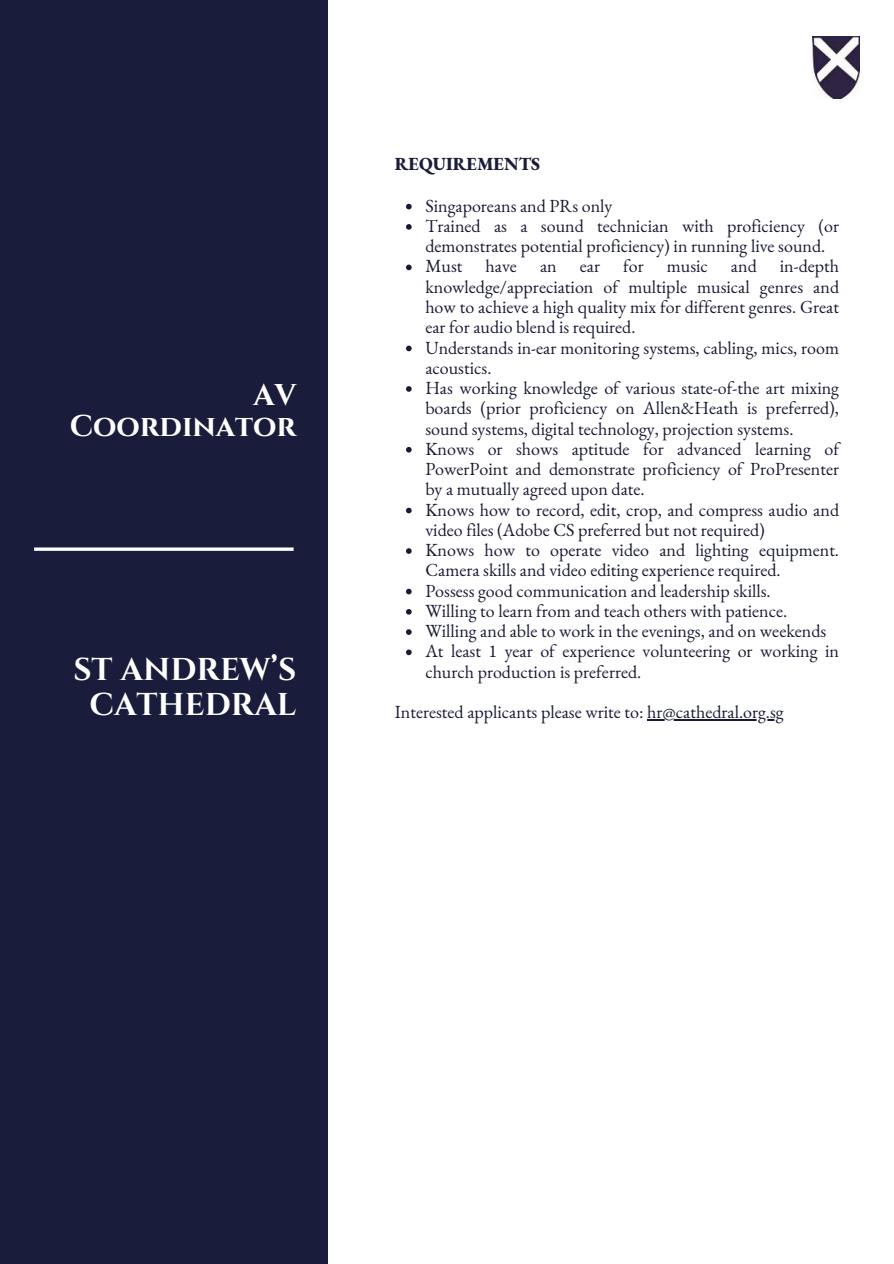
<style>
.page{position:relative;width:894px;height:1264px;background:#fff}
.page>*{position:absolute;margin:0;border:0;box-sizing:border-box;transform-origin:0 0}
.t1{font:700 31.5px/34.8px "Cinzel";color:#fff;text-align:center}
.t2{font:700 30px/30.3px "Cinzel";color:#fff;text-align:right}
.t3{font:18px/20.2px "EB Garamond";color:#181a33}
.t4{font:800 18px "EB Garamond";color:#1a1c3a}
</style>
<div class="page">
<div style="left:0;top:0;width:328px;height:1263px;background:#191c3a"></div>
<svg style="left:34px;top:547px;width:259px;height:4px"></svg>
<img style="left:812px;top:37px;width:47px;height:62px">
<svg style="left:406px;top:204px;width:5px;height:5px"></svg>
<svg style="left:406px;top:224px;width:5px;height:6px"></svg>
<svg style="left:406px;top:264px;width:5px;height:6px"></svg>
<svg style="left:406px;top:345px;width:5px;height:6px"></svg>
<svg style="left:406px;top:386px;width:5px;height:6px"></svg>
<svg style="left:406px;top:447px;width:5px;height:5px"></svg>
<svg style="left:406px;top:507px;width:5px;height:6px"></svg>
<svg style="left:406px;top:548px;width:5px;height:6px"></svg>
<svg style="left:406px;top:588px;width:5px;height:6px"></svg>
<svg style="left:406px;top:609px;width:5px;height:5px"></svg>
<svg style="left:406px;top:629px;width:5px;height:6px"></svg>
<svg style="left:406px;top:649px;width:5px;height:6px"></svg>
<hr style="left:647px;top:719px;width:136px;height:1px;background:#181a33">
<h2 class="t2" style="left:70px;top:380px;width:228px">AV<br>Coordinator</h2>
<h1 class="t1" style="left:73px;top:652px;width:224px">ST ANDREW’S<br>CATHEDRAL</h1>
<p class="t4" style="left:394px;top:152px;width:147px">REQUIREMENTS</p>
<p class="t3" style="left:425px;top:196px;width:415px">Singaporeans and PRs only<br>Trained as a sound technician with proficiency (or demonstrates potential proficiency) in running live sound.<br>Must</p>
<p class="t3" style="left:485px;top:256px;width:33px">have</p>
<p class="t3" style="left:540px;top:256px;width:18px">an</p>
<p class="t3" style="left:579px;top:256px;width:22px">ear</p>
<p class="t3" style="left:623px;top:256px;width:22px">for</p>
<p class="t3" style="left:666px;top:256px;width:43px">music</p>
<p class="t3" style="left:730px;top:256px;width:27px">and</p>
<p class="t3" style="left:425px;top:256px;width:415px;text-indent:354px">in-depth knowledge/appreciation of multiple musical genres and how to achieve a high quality mix for different genres. Great ear for audio blend is required.<br>Understands in-ear monitoring systems, cabling, mics, room acoustics.<br>Has working knowledge of various state-of-the art mixing boards (prior proficiency on Allen&amp;Heath is preferred), sound systems, digital technology, projection systems.<br>Knows or shows aptitude for advanced learning of PowerPoint and demonstrate proficiency of ProPresenter by a mutually agreed upon date.<br>Knows how to record, edit, crop, and compress audio and video files (Adobe CS preferred but not required)<br>Knows how to operate video and lighting equipment.<br>Camera skills and video editing experience required.<br>Possess good communication and leadership skills.<br>Willing to learn from and teach others with patience.<br>Willing and able to work in the evenings, and on weekends At least 1 year of experience volunteering or working in church production is preferred.</p>
<p class="t3" style="left:394px;top:702px;width:390px">Interested applicants please write to: hr@cathedral.org.sg</p>
</div>
